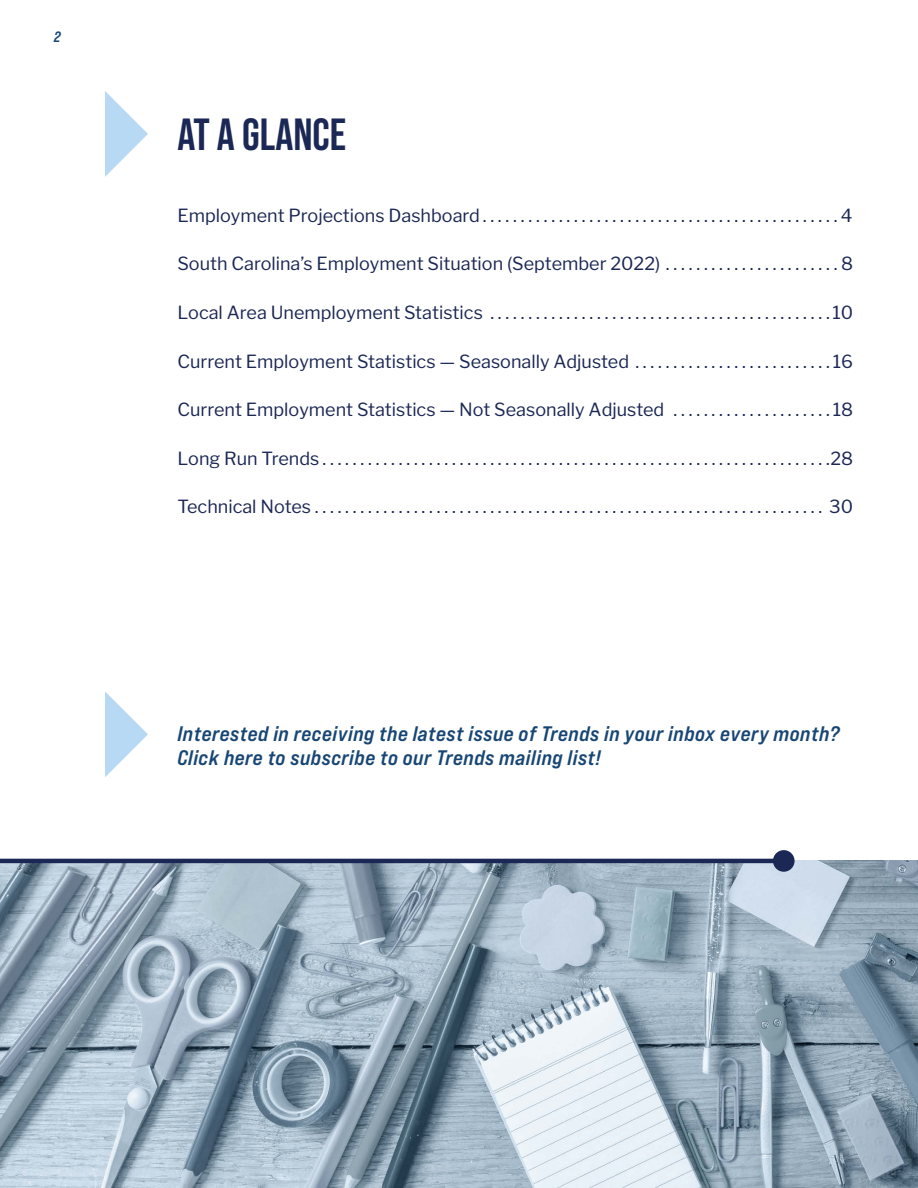
<style>
.page{position:relative;width:918px;height:1188px;background:#fff}
.page>*{position:absolute;margin:0;border:0;box-sizing:border-box;transform-origin:0 0}
.Headline{font:700 45px "Bebas Neue Pro";color:#1b2754}
.Copy{font:21px/24px "Bebas Neue Pro Exp Bd It";letter-spacing:.025em;color:#184674}
.Table_of_Contents_Co{font:18px "Libre Franklin";color:#1b2754}
.t1{font:15px "Bebas Neue Pro Sm E Bd It";color:#184674}
</style>
<div class="page">
<img style="left:0;top:861px;width:918px;height:327px">
<svg style="left:105px;top:91px;width:43px;height:86px"></svg>
<svg style="left:105px;top:691px;width:43px;height:86px"></svg>
<hr style="left:0;top:859px;width:784px;height:4px;background:#1b2754">
<div style="left:773px;top:850px;width:22px;height:22px;background:#1b2754;border-radius:50%"></div>
<p class="t1" style="left:54px;top:28px;width:8px">2</p>
<p class="Headline" style="left:177px;top:109px;width:170px">AT A GLANCE</p>
<p class="Table_of_Contents_Co" style="left:177px;top:204px;width:677px">Employment Projections Dashboard . . . . . . . . . . . . . . . . . . . . . . . . . . . . . . . . . . . . . . . . . . . . . . 4</p>
<p class="Table_of_Contents_Co" style="left:177px;top:253px;width:677px">South Carolina’s Employment Situation (September 2022) . . . . . . . . . . . . . . . . . . . . . . 8</p>
<p class="Table_of_Contents_Co" style="left:177px;top:302px;width:677px">Local Area Unemployment Statistics . . . . . . . . . . . . . . . . . . . . . . . . . . . . . . . . . . . . . . . . . . . . 10</p>
<p class="Table_of_Contents_Co" style="left:177px;top:350px;width:677px">Current Employment Statistics — Seasonally Adjusted . . . . . . . . . . . . . . . . . . . . . . . . . 16</p>
<p class="Table_of_Contents_Co" style="left:177px;top:399px;width:677px">Current Employment Statistics — Not Seasonally Adjusted . . . . . . . . . . . . . . . . . . . . 18</p>
<p class="Table_of_Contents_Co" style="left:177px;top:447px;width:677px">Long Run Trends . . . . . . . . . . . . . . . . . . . . . . . . . . . . . . . . . . . . . . . . . . . . . . . . . . . . . . . . . . . . . . . . . . 28</p>
<p class="Table_of_Contents_Co" style="left:177px;top:496px;width:677px">Technical Notes . . . . . . . . . . . . . . . . . . . . . . . . . . . . . . . . . . . . . . . . . . . . . . . . . . . . . . . . . . . . . . . . . . . 30</p>
<p class="Copy" style="left:177px;top:721px;width:664px">Interested in receiving the latest issue of Trends in your inbox every month?<br>Click here to subscribe to our Trends mailing list!</p>
</div>
